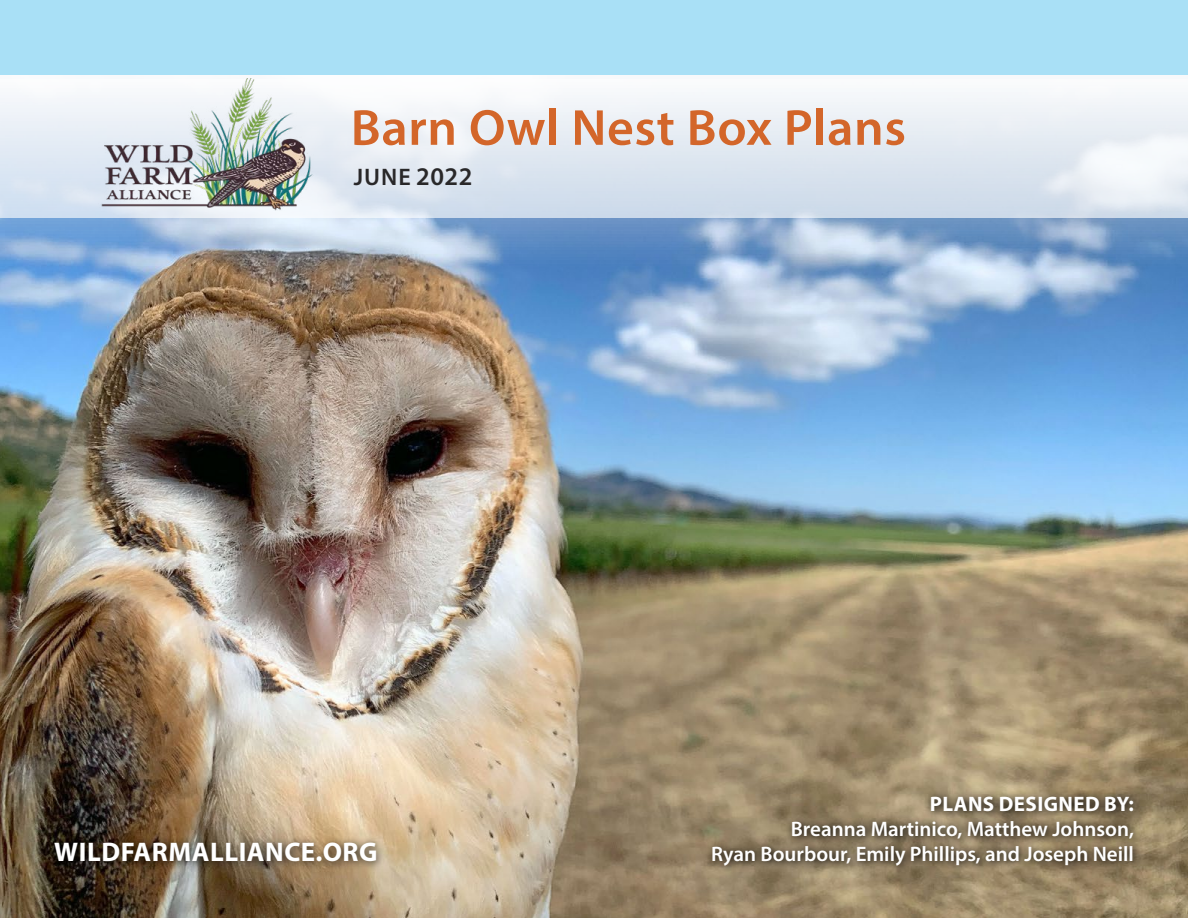
<style>
.page{position:relative;width:1188px;height:918px;background:#fff}
.page>*{position:absolute;margin:0;border:0;box-sizing:border-box;transform-origin:0 0}
.t1{font:600 51px "Myriad Pro";letter-spacing:.01em;color:#d3662a}
.t2{font:700 27px "Myriad Pro";letter-spacing:.02em;color:#fff}
.t3{font:600 24px "Myriad Pro";color:#292829}
.t4{font:600 21px/25.2px "Myriad Pro";color:#fff;text-align:right}
.t5{font:700 21px "Myriad Pro";letter-spacing:.02em;color:#fff}
.s1{font-size:25.5px}
</style>
<div class="page">
<img style="left:0;top:217px;width:1188px;height:701px">
<svg style="left:0;top:95px;width:1188px;height:122px"></svg>
<svg style="left:705px;top:790px;width:438px;height:84px;background:#827258"></svg>
<img style="left:98px;top:78px;width:215px;height:133px">
<div style="left:0;top:0;width:1188px;height:75px;background:#a9e0f6"></div>
<div style="left:49px;top:836px;width:336px;height:35px;background:#000;opacity:.75"></div>
<h1 class="t1" style="left:351px;top:95px;width:557px">Barn Owl Nest Box Plans</h1>
<p class="t3" style="left:354px;top:161px;width:120px">JUNE <span class="s1">2022</span></p>
<p class="t2" style="left:54px;top:834px;width:325px">WILDFARMALLIANCE.ORG</p>
<p class="t5" style="left:930px;top:790px;width:206px">PLANS DESIGNED BY:</p>
<p class="t4" style="left:711px;top:816px;width:424px">Breanna Martinico, Matthew Johnson,<br>Ryan Bourbour, Emily Phillips, and Joseph Neill</p>
</div>
